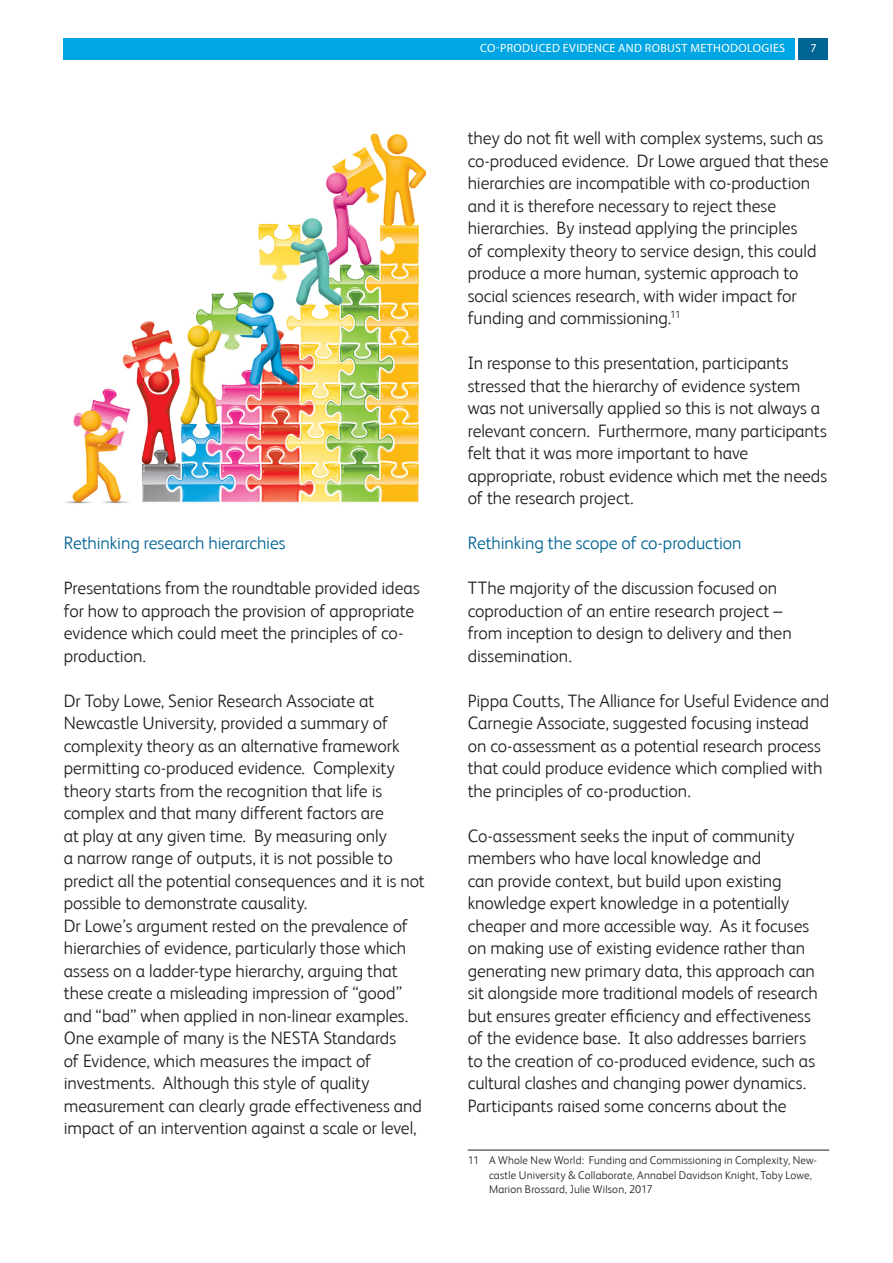
<style>
.page{position:relative;width:893px;height:1263px;background:#fff}
.page>*{position:absolute;margin:0;border:0;box-sizing:border-box;transform-origin:0 0}
._05_Body_text{font:300 18px/22.5px "FS Albert";letter-spacing:-.005em;color:#231f20}
._05_Body_text-2{font:300 18px "FS Albert";letter-spacing:-.005em;color:#006494}
.t1{font:12px "Myriad Pro";letter-spacing:.03em;color:#fff}
._08_Footnote{font:300 11.25px/14.2px "FS Albert";letter-spacing:.015em;color:#231f20}
</style>
<div class="page">
<div style="left:799px;top:38px;width:29px;height:22px;background:#006494"></div>
<div style="left:64px;top:38px;width:731px;height:22px;background:#00a5e3"></div>
<img style="left:65px;top:133px;width:360px;height:371px">
<hr style="left:468px;top:1150px;width:361px;height:1px;background:#231f20">
<p class="_05_Body_text-2" style="left:64px;top:532px;width:223px">Rethinking research hierarchies</p>
<p class="_05_Body_text" style="left:64px;top:576px;width:358px">Presentations from the roundtable provided ideas for how to approach the provision of appropriate evidence which could meet the principles of co&shy;production.</p>
<p class="_05_Body_text" style="left:64px;top:689px;width:363px">Dr Toby Lowe, Senior Research Associate at Newcastle University, provided a summary of complexity theory as an alternative framework permitting co-produced evidence. Complexity theory starts from the recognition that life is complex and that many different factors are<br>at play at any given time. By measuring only<br>a narrow range of outputs, it is not possible to predict all the potential consequences and it is not possible to demonstrate causality.</p>
<p class="_05_Body_text" style="left:64px;top:914px;width:360px">Dr Lowe’s argument rested on the prevalence of hierarchies of evidence, particularly those which assess on a ladder-type hierarchy, arguing that these create a misleading impression of “good” and “bad” when applied in non-linear examples.<br>One example of many is the NESTA Standards<br>of Evidence, which measures the impact of investments. Although this style of quality measurement can clearly grade effectiveness and impact of an intervention against a scale or level,</p>
<p class="t1" style="left:480px;top:40px;width:307px">CO-PRODUCED EVIDENCE AND ROBUST METHODOLOGIES</p>
<p class="t1" style="left:810px;top:40px;width:8px">7</p>
<p class="_05_Body_text" style="left:468px;top:126px;width:362px">they do not fit well with complex systems, such as co-produced evidence. Dr Lowe argued that these hierarchies are incompatible with co-production and it is therefore necessary to reject these hierarchies. By instead applying the principles<br>of complexity theory to service design, this could produce a more human, systemic approach to social sciences research, with wider impact for funding and commissioning.<sup>11</sup></p>
<p class="_05_Body_text" style="left:468px;top:351px;width:361px">In response to this presentation, participants stressed that the hierarchy of evidence system was not universally applied so this is not always a relevant concern. Furthermore, many participants felt that it was more important to have appropriate, robust evidence which met the needs of the research project.</p>
<p class="_05_Body_text-2" style="left:468px;top:532px;width:275px">Rethinking the scope of co-production</p>
<p class="_05_Body_text" style="left:468px;top:576px;width:325px">TThe majority of the discussion focused on coproduction of an entire research project – from inception to design to delivery and then dissemination.</p>
<p class="_05_Body_text" style="left:468px;top:689px;width:363px">Pippa Coutts, The Alliance for Useful Evidence and Carnegie Associate, suggested focusing instead on co-assessment as a potential research process that could produce evidence which complied with the principles of co-production.</p>
<p class="_05_Body_text" style="left:468px;top:824px;width:352px">Co-assessment seeks the input of community members who have local knowledge and<br>can provide context, but build upon existing knowledge expert knowledge in a potentially cheaper and more accessible way. As it focuses on making use of existing evidence rather than generating new primary data, this approach can sit alongside more traditional models of research but ensures greater efficiency and effectiveness of the evidence base. It also addresses barriers to the creation of co-produced evidence, such as cultural clashes and changing power dynamics.<br>Participants raised some concerns about the</p>
<p class="_08_Footnote" style="left:489px;top:1153px;width:329px;text-indent:-21px">11 A Whole New World: Funding and Commissioning in Complexity, New&shy;castle University &amp; Collaborate, Annabel Davidson Knight, Toby Lowe,<br>Marion Brossard, Julie Wilson, 2017</p>
</div>
